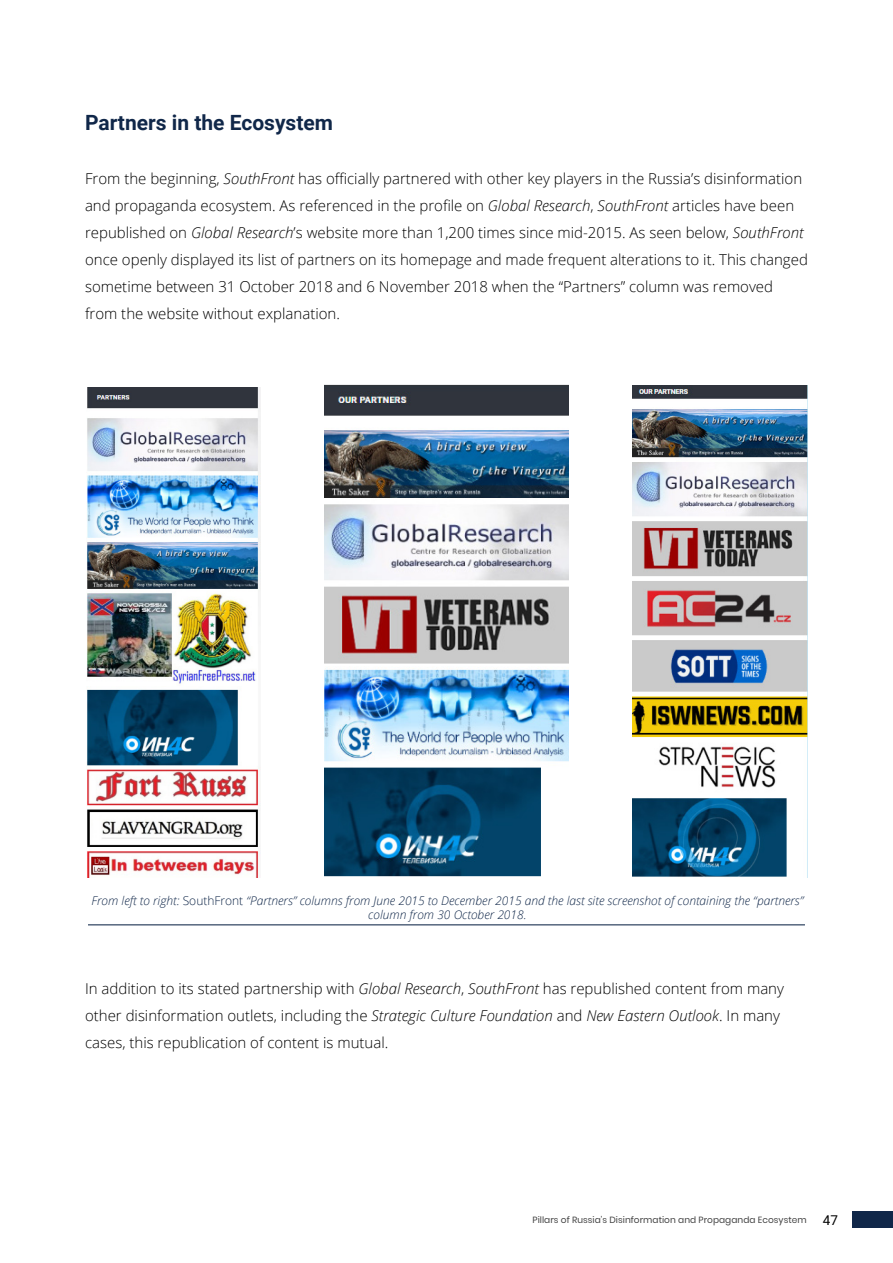
<style>
.page{position:relative;width:893px;height:1263px;background:#fff}
.page>*{position:absolute;margin:0;border:0;box-sizing:border-box;transform-origin:0 0}
.t1{font:700 21px "Roboto";color:#102749}
.t2{font:300 15px/27px "Open Sans";color:#000}
.t3{font:italic 300 12px/13.5px "Open Sans";color:#102749;text-align:center}
.t4{font:9px "Poppins";letter-spacing:.005em;color:#434343}
.s1{font-style:italic}
.s2{font-style:normal}
.s3{font-family:"Roboto";font-size:13.5px;color:#000}
</style>
<div class="page">
<div style="left:852px;top:1211px;width:41px;height:17px;background:#102749"></div>
<img style="left:87px;top:387px;width:173px;height:490px">
<img style="left:324px;top:385px;width:245px;height:492px">
<img style="left:633px;top:385px;width:175px;height:493px">
<hr style="left:88px;top:924px;width:717px;height:1px;background:#102749">
<h2 class="t1" style="left:85px;top:107px;width:249px">Partners in the Ecosystem</h2>
<p class="t2" style="left:85px;top:164px;width:724px">From the beginning, <span class="s1">SouthFront</span> has officially partnered with other key players in the Russia’s disinformation and propaganda ecosystem. As referenced in the profile on <span class="s1">Global Research</span>, <span class="s1">SouthFront</span> articles have been republished on <span class="s1">Global Research</span>’s website more than 1,200 times since mid-2015. As seen below, <span class="s1">SouthFront </span>once openly displayed its list of partners on its homepage and made frequent alterations to it. This changed sometime between 31 October 2018 and 6 November 2018 when the “Partners” column was removed from the website without explanation.</p>
<p class="t3" style="left:91px;top:894px;width:713px">From left to right: <span class="s2">SouthFront</span> “Partners” columns from June 2015 to December 2015 and the last site screenshot of containing the “partners” column from 30 October 2018.</p>
<p class="t2" style="left:85px;top:974px;width:700px">In addition to its stated partnership with <span class="s1">Global Research</span>, <span class="s1">SouthFront</span> has republished content from many other disinformation outlets, including the <span class="s1">Strategic Culture Foundation</span> and <span class="s1">New Eastern Outlook</span>. In many cases, this republication of content is mutual.</p>
<p class="t4" style="left:533px;top:1214px;width:307px">Pillars of Russia’s Disinformation and Propaganda Ecosystem <span class="s3">47</span></p>
</div>
